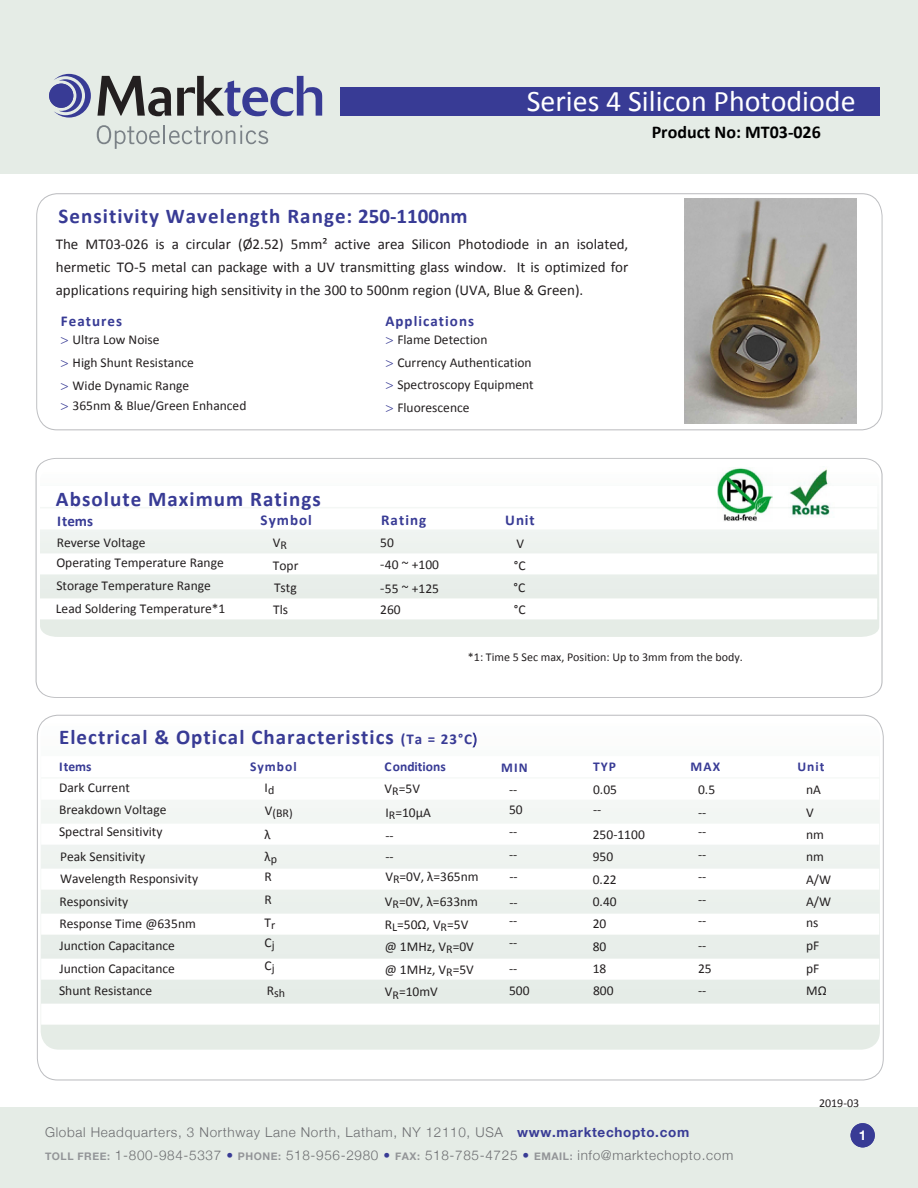
<style>
.page{position:relative;width:918px;height:1188px;background:#fff}
.page>*{position:absolute;margin:0;border:0;box-sizing:border-box;transform-origin:0 0}
.t1{font:30px "Calibri";color:#fff}
.t2{font:700 21px "Calibri";letter-spacing:.05em;color:#383b95}
.t3{font:700 18px "Calibri";color:#000}
.t4{font:15px/23.1px "Calibri";color:#231f20;text-align:justify}
.t5{font:700 15px "Calibri";letter-spacing:.07em;color:#383b95}
.t6{font:13.5px/22.5px "Calibri";color:#231f20}
.t7{font:300 13.5px/22.5px "Helvetica Neue";letter-spacing:.05em;color:#6c6d70}
.t8{font:700 13.5px "Calibri";letter-spacing:.08em;color:#383b95}
.t9{font:700 13.5px "Calibri";color:#383b95}
.t10{font:13.5px/22.4px "Calibri";color:#221e1f}
.t11{font:700 13.5px "Helvetica Neue";color:#fff}
.t12{font:12px "Calibri";color:#231f20}
.s1{font-family:"Helvetica Neue";font-weight:300;color:#383b95}
.s2{font-family:"Helvetica Neue";font-weight:300}
.s3{font-size:15px}
.s4{font-family:"Helvetica Neue";font-weight:300;font-size:15px}
.s5{font-weight:700;color:#383b95}
.s6{font-weight:700;font-size:10.5px;color:#939598}
.s7{color:#383b95}
</style>
<div class="page">
<div style="left:0;top:0;width:918px;height:173px;background:#e5ece6"></div>
<svg style="left:36px;top:458px;width:846px;height:240px"></svg>
<svg style="left:40px;top:469px;width:839px;height:168px"></svg>
<div style="left:39px;top:486px;width:838px;height:21px;background:#fff"></div>
<div style="left:39px;top:508px;width:838px;height:21px;background:#fff"></div>
<div style="left:39px;top:553px;width:838px;height:21px;background:#fff"></div>
<div style="left:39px;top:598px;width:838px;height:21px;background:#fff"></div>
<div style="left:39px;top:643px;width:838px;height:21px;background:#fff"></div>
<div style="left:38px;top:660px;width:838px;height:25px;background:#fff"></div>
<img style="left:718px;top:467px;width:54px;height:54px">
<img style="left:784px;top:466px;width:54px;height:52px">
<div style="left:37px;top:194px;width:845px;height:236px;border:1px solid #bcbdc0;border-radius:21px"></div>
<svg style="left:41px;top:718px;width:839px;height:332px"></svg>
<div style="left:41px;top:756px;width:838px;height:21px;background:#fff"></div>
<div style="left:41px;top:779px;width:838px;height:21px;background:#fff"></div>
<div style="left:41px;top:824px;width:838px;height:21px;background:#fff"></div>
<div style="left:41px;top:869px;width:838px;height:21px;background:#fff"></div>
<div style="left:41px;top:914px;width:838px;height:21px;background:#fff"></div>
<div style="left:41px;top:959px;width:838px;height:21px;background:#fff"></div>
<div style="left:41px;top:1004px;width:838px;height:21px;background:#fff"></div>
<div style="left:340px;top:87px;width:540px;height:29px;background:#383b95"></div>
<svg style="left:97px;top:125px;width:171px;height:24px"></svg>
<svg style="left:54px;top:74px;width:37px;height:44px"></svg>
<div style="left:49px;top:84px;width:24px;height:24px;background:#383b95;border-radius:50%"></div>
<svg style="left:97px;top:76px;width:74px;height:40px"></svg>
<svg style="left:177px;top:76px;width:145px;height:40px"></svg>
<div style="left:0;top:1107px;width:918px;height:81px;background:#e5ece6"></div>
<div style="left:851px;top:1123px;width:24px;height:24px;background:#383b95;border-radius:50%"></div>
<img style="left:685px;top:198px;width:171px;height:226px">
<h1 class="t1" style="left:527px;top:80px;width:330px">Series 4 Silicon Photodiode</h1>
<h3 class="t3" style="left:652px;top:120px;width:171px">Product No: MT03-026</h3>
<h2 class="t2" style="left:58px;top:202px;width:410px">Sensitivity Wavelength Range: 250-1100nm</h2>
<p class="t4" style="left:56px;top:232px;width:574px">The MT03-026 is a circular (Ø2.52) 5mm² active area Silicon Photodiode in an isolated, hermetic TO-5 metal can package with a UV transmitting glass window. It is optimized for applications requiring high sensitivity in the 300 to 500nm region (UVA, Blue &amp; Green).</p>
<p class="t5" style="left:61px;top:311px;width:63px">Features</p>
<p class="t5" style="left:385px;top:311px;width:90px">Applications</p>
<p class="t6" style="left:61px;top:328px;width:135px"><span class="s1">&gt;</span> Ultra Low Noise<br><span class="s1">&gt;</span> High Shunt Resistance <span class="s1">&gt;</span> Wide Dynamic Range</p>
<p class="t6" style="left:61px;top:394px;width:187px"><span class="s1">&gt;</span> 365nm &amp; Blue/Green Enhanced</p>
<p class="t6" style="left:385px;top:328px;width:150px"><span class="s1">&gt;</span> Flame Detection<br><span class="s1">&gt;</span> Currency Authentication <span class="s1">&gt;</span> Spectroscopy Equipment <span class="s1">&gt;</span> Fluorescence</p>
<h2 class="t2" style="left:56px;top:484px;width:266px">Absolute Maximum Ratings</h2>
<p class="t6" style="left:57px;top:530px;width:90px">Reverse Voltage</p>
<p class="t6" style="left:273px;top:531px;width:16px">V<sub>R</sub></p>
<p class="t6" style="left:380px;top:530px;width:15px">50</p>
<p class="t6" style="left:517px;top:532px;width:9px">V</p>
<p class="t6" style="left:273px;top:554px;width:27px">Topr</p>
<p class="t6" style="left:514px;top:554px;width:13px">°C</p>
<p class="t6" style="left:274px;top:576px;width:24px">Tstg</p>
<p class="t6" style="left:513px;top:576px;width:13px">°C</p>
<p class="t5" style="left:57px;top:510px;width:37px">Items</p>
<p class="t5" style="left:505px;top:509px;width:31px">Unit</p>
<p class="t6" style="left:56px;top:551px;width:171px">Operating Temperature Range<br>Storage Temperature Range<br>Lead Soldering Temperature*1</p>
<p class="t6" style="left:380px;top:553px;width:61px;line-height:23.2px"><span class="s2">-</span>40 ~ +100 <span class="s2">-</span>55 ~ +125</p>
<p class="t6" style="left:380px;top:598px;width:22px">260</p>
<p class="t6" style="left:514px;top:598px;width:13px">°C</p>
<p class="t6" style="left:273px;top:598px;width:16px">Tls</p>
<p class="t12" style="left:468px;top:649px;width:277px">*1: Time 5 Sec max, Position: Up to 3mm from the body.</p>
<h2 class="t2" style="left:59px;top:722px;width:419px">Electrical &amp; Optical Characteristics <span class="s3">(Ta = 23°C</span><span class="s4">)</span></h2>
<p class="t8" style="left:59px;top:757px;width:34px">Items</p>
<p class="t8" style="left:250px;top:757px;width:48px">Symbol</p>
<p class="t9" style="left:385px;top:757px;width:63px">Conditions</p>
<p class="t8" style="left:501px;top:758px;width:28px">MIN</p>
<p class="t8" style="left:593px;top:757px;width:24px">TYP</p>
<p class="t8" style="left:691px;top:757px;width:31px">MAX</p>
<p class="t8" style="left:797px;top:757px;width:29px">Unit</p>
<p class="t6" style="left:59px;top:776px;width:109px;line-height:22px">Dark Current<br>Breakdown Voltage<br>Spectral Sensitivity</p>
<p class="t6" style="left:60px;top:845px;width:140px">Peak Sensitivity<br>Wavelength Responsivity<br>Responsivity<br>Response Time @635nm</p>
<p class="t6" style="left:265px;top:776px;width:11px">I<sub>d</sub></p>
<p class="t6" style="left:509px;top:778px;width:10px">--</p>
<p class="t6" style="left:593px;top:778px;width:25px">0.05</p>
<p class="t6" style="left:698px;top:778px;width:19px">0.5</p>
<p class="t6" style="left:806px;top:778px;width:16px">nA</p>
<p class="t6" style="left:385px;top:776px;width:48px;line-height:24.2px">V<sub>R</sub>=5V<br>I<sub>R</sub>=10µA</p>
<p class="t6" style="left:385px;top:824px;width:10px;line-height:21.1px">-- --</p>
<p class="t6" style="left:385px;top:865px;width:95px">V<sub>R</sub>=0V, λ=365nm</p>
<p class="t12" style="left:265px;top:804px;width:29px"><sup>V</sup>(BR)</p>
<p class="t6" style="left:509px;top:798px;width:15px">50</p>
<p class="t6" style="left:593px;top:798px;width:10px">--</p>
<p class="t6" style="left:698px;top:801px;width:10px">--</p>
<p class="t6" style="left:806px;top:801px;width:9px">V</p>
<p class="t6" style="left:265px;top:823px;width:8px">λ</p>
<p class="t6" style="left:593px;top:823px;width:54px">250-1100<br>950<br>0.22<br>0.40</p>
<p class="t10" style="left:593px;top:912px;width:15px">20<br>80</p>
<p class="t6" style="left:593px;top:957px;width:22px">18<br>800</p>
<p class="t6" style="left:509px;top:820px;width:10px">--</p>
<p class="t6" style="left:698px;top:820px;width:10px">--</p>
<p class="t6" style="left:806px;top:823px;width:19px">nm</p>
<p class="t6" style="left:265px;top:845px;width:14px">λ<sub>p</sub></p>
<p class="t6" style="left:509px;top:843px;width:10px">--</p>
<p class="t6" style="left:698px;top:843px;width:10px">--</p>
<p class="t6" style="left:806px;top:845px;width:19px">nm</p>
<p class="t6" style="left:265px;top:865px;width:9px">R</p>
<p class="t6" style="left:509px;top:865px;width:10px">--</p>
<p class="t6" style="left:698px;top:865px;width:10px">--</p>
<p class="t6" style="left:806px;top:868px;width:27px">A/W</p>
<p class="t6" style="left:265px;top:911px;width:12px">T<sub>r</sub></p>
<p class="t6" style="left:509px;top:909px;width:10px">--</p>
<p class="t6" style="left:698px;top:909px;width:10px">--</p>
<p class="t6" style="left:806px;top:911px;width:14px">ns</p>
<p class="t6" style="left:265px;top:888px;width:9px">R</p>
<p class="t6" style="left:509px;top:891px;width:10px">--</p>
<p class="t6" style="left:698px;top:888px;width:10px">--</p>
<p class="t6" style="left:806px;top:890px;width:27px">A/W</p>
<p class="t6" style="left:385px;top:890px;width:95px">V<sub>R</sub>=0V, λ=633nm<br>R<sub>L</sub>=50Ω, V<sub>R</sub>=5V @ 1MHz, V<sub>R</sub>=0V @ 1MHz, V<sub>R</sub>=5V<br>V<sub>R</sub>=10mV</p>
<p class="t6" style="left:59px;top:934px;width:117px;line-height:23.1px">Junction Capacitance<br>Junction Capacitance</p>
<p class="t6" style="left:265px;top:931px;width:12px">C<sub>j</sub></p>
<p class="t6" style="left:509px;top:931px;width:10px">--</p>
<p class="t6" style="left:698px;top:934px;width:10px">--</p>
<p class="t6" style="left:806px;top:934px;width:15px">pF</p>
<p class="t6" style="left:265px;top:954px;width:12px">C<sub>j</sub></p>
<p class="t6" style="left:509px;top:957px;width:10px">--</p>
<p class="t6" style="left:698px;top:957px;width:15px">25</p>
<p class="t6" style="left:806px;top:957px;width:15px">pF</p>
<p class="t6" style="left:59px;top:979px;width:95px">Shunt Resistance</p>
<p class="t12" style="left:267px;top:985px;width:20px"><sup>R</sup>sh</p>
<p class="t6" style="left:509px;top:979px;width:22px">500</p>
<p class="t6" style="left:698px;top:979px;width:10px">--</p>
<p class="t6" style="left:806px;top:979px;width:22px">MΩ</p>
<p class="t12" style="left:819px;top:1095px;width:42px">2019-03</p>
<p class="t7" style="left:45px;top:1121px;width:690px">Global Headquarters, 3 Northway Lane North, Latham, NY 12110, USA <span class="s5">www.marktechopto.com<br></span><span class="s6">TOLL FREE:</span> 1-800-984-5337 <span class="s7">•</span> <span class="s6">PHONE:</span> 518-956-2980 <span class="s7">•</span> <span class="s6">FAX:</span> 518-785-4725 <span class="s7">•</span> <span class="s6">EMAIL:</span> info@marktechopto.com</p>
<p class="t11" style="left:859px;top:1127px;width:9px">1</p>
</div>
